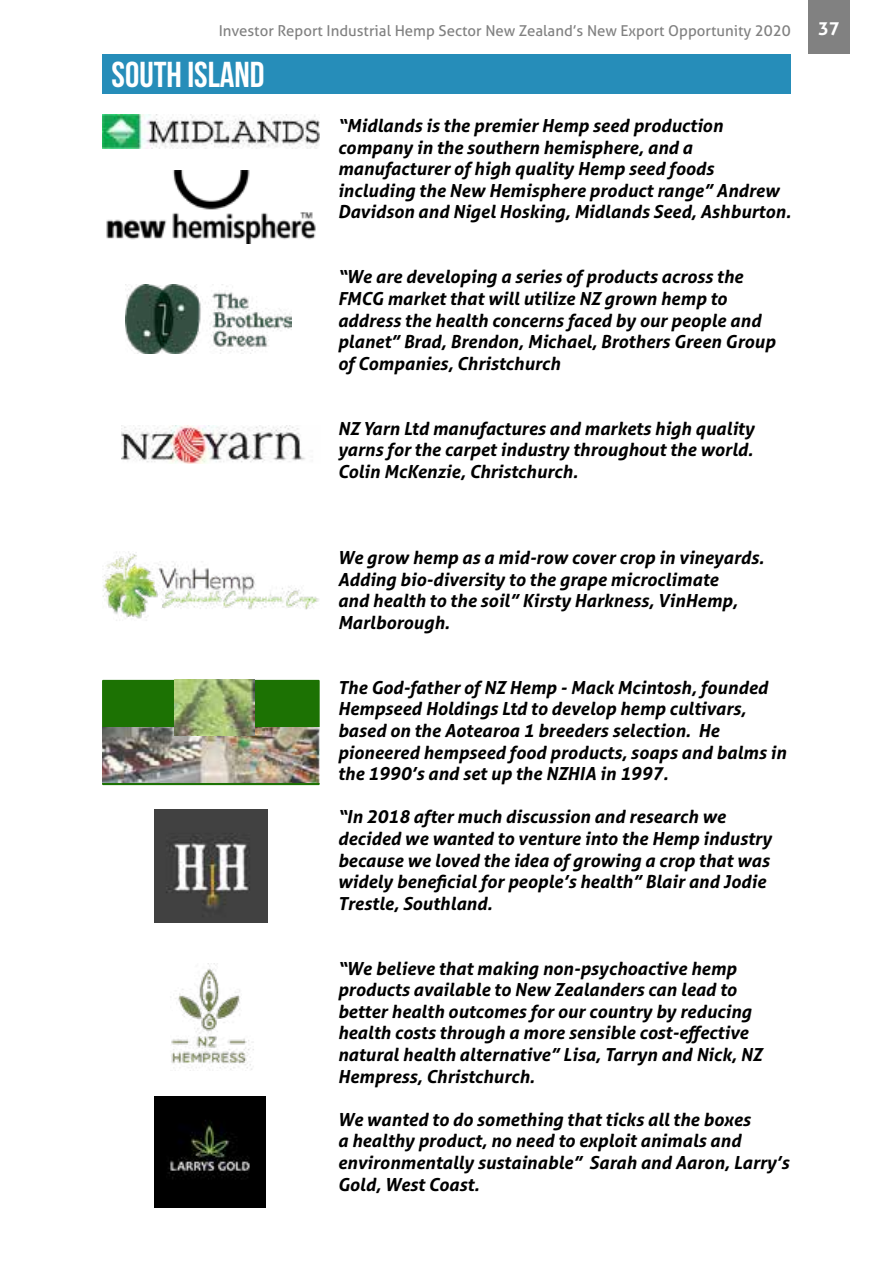
<style>
.page{position:relative;width:893px;height:1263px;background:#fff}
.page>*{position:absolute;margin:0;border:0;box-sizing:border-box;transform-origin:0 0}
.t1{font:36px "Bebas Neue";color:#fff}
.t2{font:italic 700 18px/21.6px "Aller";color:#000}
.t3{font:700 18px "Aller";color:#fff}
.t4{font:15px "Aller";color:#818181}
</style>
<div class="page">
<div style="left:808px;top:0;width:42px;height:53px;background:#818181"></div>
<img style="left:126px;top:284px;width:165px;height:70px">
<img style="left:171px;top:963px;width:83px;height:107px">
<img style="left:154px;top:1096px;width:112px;height:112px">
<img style="left:154px;top:809px;width:114px;height:114px">
<img style="left:121px;top:426px;width:184px;height:37px">
<div style="left:102px;top:54px;width:689px;height:40px;background:#268db9"></div>
<img style="left:103px;top:552px;width:216px;height:69px">
<img style="left:103px;top:114px;width:217px;height:35px">
<img style="left:106px;top:170px;width:210px;height:73px">
<div style="left:102px;top:680px;width:218px;height:105px;background:#1c7203"></div>
<img style="left:102px;top:727px;width:218px;height:55px">
<img style="left:175px;top:680px;width:79px;height:55px">
<p class="t4" style="left:219px;top:21px;width:574px">Investor Report Industrial Hemp Sector New Zealand’s New Export Opportunity 2020</p>
<p class="t3" style="left:818px;top:17px;width:23px">37</p>
<h1 class="t1" style="left:112px;top:55px;width:155px">SOUTH ISLAND</h1>
<p class="t2" style="left:338px;top:115px;width:455px">“Midlands is the premier Hemp seed production company in the southern hemisphere, and a manufacturer of high quality Hemp seed foods including the New Hemisphere product range” Andrew Davidson and Nigel Hosking, Midlands Seed, Ashburton.</p>
<p class="t2" style="left:338px;top:266px;width:439px">“We are developing a series of products across the FMCG market that will utilize NZ grown hemp to address the health concerns faced by our people and planet” Brad, Brendon, Michael, Brothers Green Group of Companies, Christchurch</p>
<p class="t2" style="left:338px;top:417px;width:418px;text-align:justify">NZ Yarn Ltd manufactures and markets high quality yarns for the carpet industry throughout the world.<br>Colin McKenzie, Christchurch.</p>
<p class="t2" style="left:338px;top:547px;width:428px">We grow hemp as a mid-row cover crop in vineyards.<br>Adding bio-diversity to the grape microclimate<br>and health to the soil” Kirsty Harkness, VinHemp, Marlborough.</p>
<p class="t2" style="left:338px;top:676px;width:450px">The God-father of NZ Hemp - Mack Mcintosh, founded Hempseed Holdings Ltd to develop hemp cultivars, based on the Aotearoa 1 breeders selection. He pioneered hempseed food products, soaps and balms in the 1990’s and set up the NZHIA in 1997.</p>
<p class="t2" style="left:338px;top:806px;width:435px">“In 2018 after much discussion and research we decided we wanted to venture into the Hemp industry because we loved the idea of growing a crop that was widely beneficial for people’s health” Blair and Jodie Trestle, Southland.</p>
<p class="t2" style="left:338px;top:957px;width:426px">“We believe that making non-psychoactive hemp products available to New Zealanders can lead to better health outcomes for our country by reducing health costs through a more sensible cost-effective natural health alternative” Lisa, Tarryn and Nick, NZ Hempress, Christchurch.</p>
<p class="t2" style="left:338px;top:1108px;width:453px">We wanted to do something that ticks all the boxes<br>a healthy product, no need to exploit animals and environmentally sustainable” Sarah and Aaron, Larry’s Gold, West Coast.</p>
</div>
